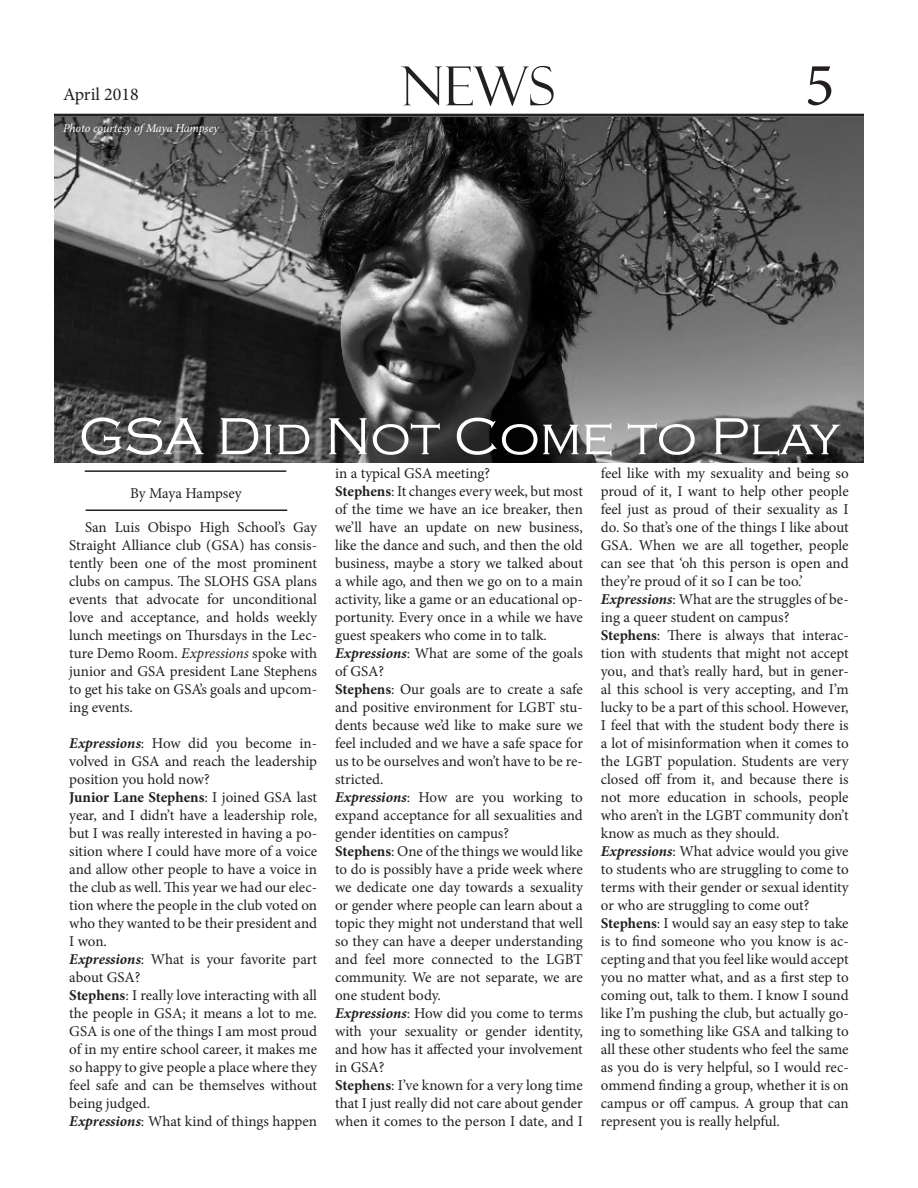
<style>
.page{position:relative;width:918px;height:1188px;background:#fff}
.page>*{position:absolute;margin:0;border:0;box-sizing:border-box;transform-origin:0 0}
.t1{font:61.5px "Minion Pro";color:#231f20}
.t2{font:300 54px "Copperplate Gothic";color:#fff}
.t3{font:54px "Felix Titling";color:#231f20}
.t4{font:18px "Minion Pro";color:#231f20}
.t5{font:15px/18px "Minion Pro";letter-spacing:-.005em;color:#231f20;text-align:justify}
.t6{font:italic 12px "Minion Pro";letter-spacing:-.01em;color:#fff}
.s1{font-style:italic}
.s2{font-weight:700;font-style:italic}
.s3{font-weight:700}
</style>
<div class="page">
<img style="left:55px;top:117px;width:808px;height:346px">
<hr style="left:54px;top:114px;width:810px;height:3px;background:#231f20">
<hr style="left:85px;top:470px;width:201px;height:2px;background:#231f20">
<hr style="left:86px;top:509px;width:201px;height:2px;background:#231f20">
<p class="t4" style="left:63px;top:82px;width:77px">April 2018</p>
<p class="t6" style="left:63px;top:120px;width:157px">Photo courtesy of Maya Hampsey</p>
<p class="t3" style="left:401px;top:55px;width:156px">NEWS</p>
<p class="t1" style="left:805px;top:44px;width:31px">5</p>
<p class="t2" style="left:79px;top:407px;width:762px">GSA Did Not Come to Play</p>
<p class="t5" style="left:130px;top:484px;width:113px">By Maya Hampsey</p>
<p class="t5" style="left:69px;top:518px;width:249px;text-indent:16px">San Luis Obispo High School’s Gay Straight Alliance club (GSA) has consis&shy;tently been one of the most prominent clubs on campus. The SLOHS GSA plans events that advocate for unconditional love and acceptance, and holds weekly lunch meetings on Thursdays in the Lec&shy;ture Demo Room. <span class="s1">Expressions</span> spoke with junior and GSA president Lane Stephens to get his take on GSA’s goals and upcom&shy;ing events.</p>
<p class="t5" style="left:69px;top:734px;width:249px"><span class="s2">Expressions</span>: How did you become in&shy;volved in GSA and reach the leadership position you hold now?</p>
<p class="t5" style="left:69px;top:788px;width:249px"><span class="s3">Junior Lane Stephens</span>: I joined GSA last year, and I didn’t have a leadership role, but I was really interested in having a po&shy;sition where I could have more of a voice and allow other people to have a voice in the club as well. This year we had our elec&shy;tion where the people in the club voted on who they wanted to be their president and I won.</p>
<p class="t5" style="left:69px;top:950px;width:249px"><span class="s2">Expressions</span>: What is your favorite part about GSA?</p>
<p class="t5" style="left:69px;top:986px;width:249px"><span class="s3">Stephens</span>: I really love interacting with all the people in GSA; it means a lot to me.<br>GSA is one of the things I am most proud of in my entire school career, it makes me so happy to give people a place where they feel safe and can be themselves without being judged.</p>
<p class="t5" style="left:69px;top:1112px;width:249px"><span class="s2">Expressions</span>: What kind of things happen</p>
<p class="t5" style="left:335px;top:464px;width:157px">in a typical GSA meeting?</p>
<p class="t5" style="left:335px;top:482px;width:249px"><span class="s3">Stephens</span>: It changes every week, but most of the time we have an ice breaker, then we’ll have an update on new business, like the dance and such, and then the old business, maybe a story we talked about a while ago, and then we go on to a main activity, like a game or an educational op&shy;portunity. Every once in a while we have guest speakers who come in to talk.</p>
<p class="t5" style="left:335px;top:644px;width:249px"><span class="s2">Expressions</span>: What are some of the goals of GSA?</p>
<p class="t5" style="left:335px;top:680px;width:249px"><span class="s3">Stephens</span>: Our goals are to create a safe and positive environment for LGBT stu&shy;dents because we’d like to make sure we feel included and we have a safe space for us to be ourselves and won’t have to be re&shy;stricted.</p>
<p class="t5" style="left:335px;top:788px;width:249px"><span class="s2">Expressions</span>: How are you working to expand acceptance for all sexualities and gender identities on campus?</p>
<p class="t5" style="left:335px;top:842px;width:249px"><span class="s3">Stephens</span>: One of the things we would like to do is possibly have a pride week where we dedicate one day towards a sexuality or gender where people can learn about a topic they might not understand that well so they can have a deeper understanding and feel more connected to the LGBT community. We are not separate, we are one student body.</p>
<p class="t5" style="left:335px;top:1004px;width:249px"><span class="s2">Expressions</span>: How did you come to terms with your sexuality or gender identity, and how has it affected your involvement in GSA?</p>
<p class="t5" style="left:335px;top:1076px;width:249px"><span class="s3">Stephens</span>: I’ve known for a very long time that I just really did not care about gender when it comes to the person I date, and I</p>
<p class="t5" style="left:601px;top:464px;width:249px">feel like with my sexuality and being so proud of it, I want to help other people feel just as proud of their sexuality as I do. So that’s one of the things I like about GSA. When we are all together, people can see that ‘oh this person is open and they’re proud of it so I can be too.’</p>
<p class="t5" style="left:601px;top:590px;width:249px"><span class="s2">Expressions</span>: What are the struggles of be&shy;ing a queer student on campus?</p>
<p class="t5" style="left:601px;top:626px;width:249px"><span class="s3">Stephens</span>: There is always that interac&shy;tion with students that might not accept you, and that’s really hard, but in gener&shy;al this school is very accepting, and I’m lucky to be a part of this school. However, I feel that with the student body there is a lot of misinformation when it comes to the LGBT population. Students are very closed off from it, and because there is not more education in schools, people who aren’t in the LGBT community don’t know as much as they should.</p>
<p class="t5" style="left:601px;top:842px;width:249px"><span class="s2">Expressions</span>: What advice would you give to students who are struggling to come to terms with their gender or sexual identity or who are struggling to come out?</p>
<p class="t5" style="left:601px;top:914px;width:249px"><span class="s3">Stephens</span>: I would say an easy step to take is to find someone who you know is ac&shy;cepting and that you feel like would accept you no matter what, and as a first step to coming out, talk to them. I know I sound like I’m pushing the club, but actually go&shy;ing to something like GSA and talking to all these other students who feel the same as you do is very helpful, so I would rec&shy;ommend finding a group, whether it is on campus or off campus. A group that can represent you is really helpful.</p>
</div>
